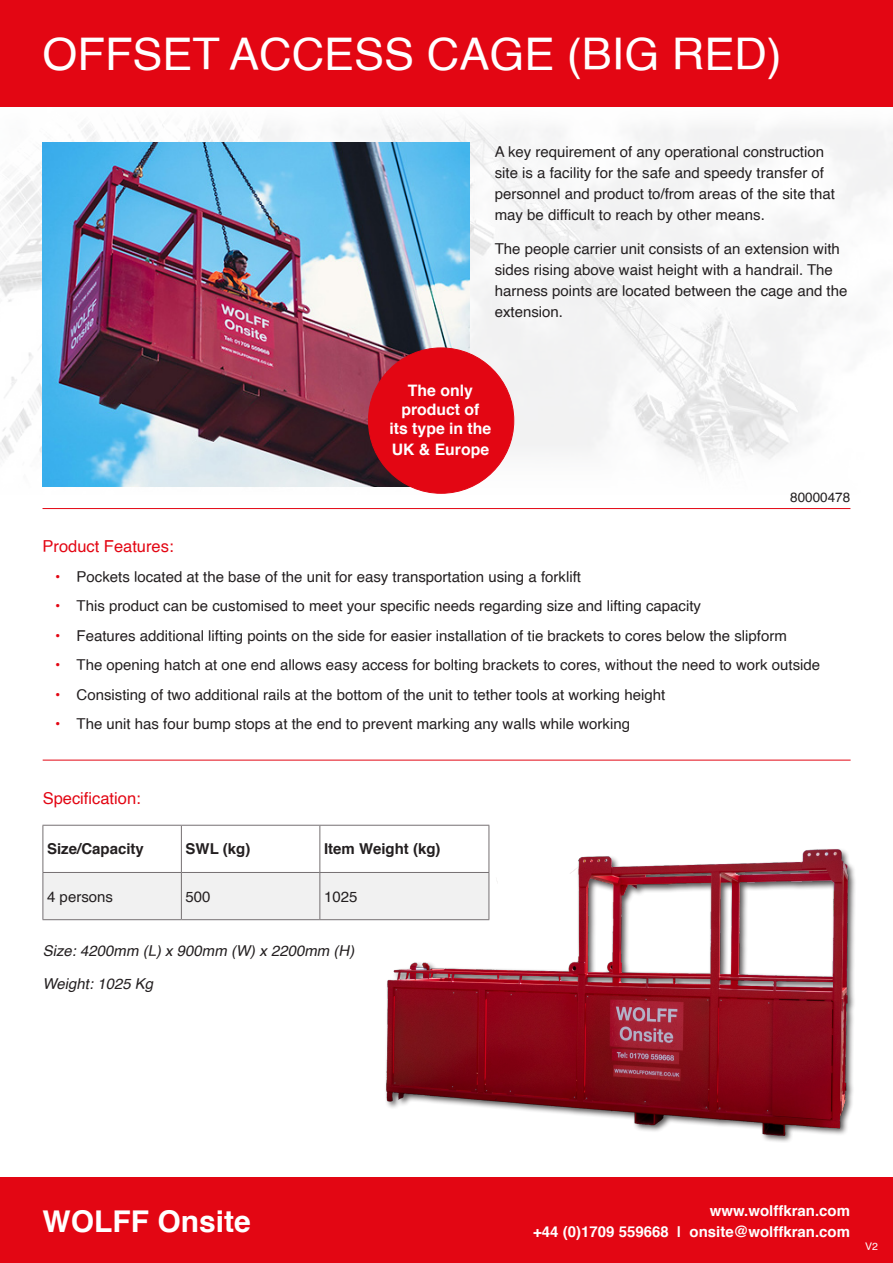
<style>
.page{position:relative;width:893px;height:1263px;background:#fff}
.page>*{position:absolute;margin:0;border:0;box-sizing:border-box;transform-origin:0 0}
.t1{font:45px "Helvetica";color:#fff}
.t2{font:700 30px "Helvetica";color:#fff}
.t3{font:16.5px "Helvetica";color:#e30613}
.t4{font:700 15.75px "Helvetica";color:#fff}
.t5{font:15px/21px "Helvetica";color:#231f20}
.t6{font:700 15px "Helvetica";color:#fff}
.t7{font:italic 15px "Helvetica";color:#231f20}
.t8{font:700 15px "Helvetica";color:#231f20}
.t9{font:13.5px "Helvetica";color:#231f20}
.t10{font:10.5px "Helvetica";color:#fff}
.s1{color:#e30613}
</style>
<div class="page">
<img style="left:0;top:106px;width:893px;height:388px">
<div style="left:0;top:0;width:893px;height:106px;background:#e30613"></div>
<div style="left:0;top:1178px;width:893px;height:85px;background:#e30613"></div>
<img style="left:43px;top:142px;width:426px;height:344px">
<div style="left:44px;top:873px;width:317px;height:46px;background:#f1f1f1"></div>
<hr style="left:43px;top:872px;width:138px;height:1px;background:#757072">
<hr style="left:181px;top:872px;width:139px;height:1px;background:#757072">
<hr style="left:320px;top:872px;width:169px;height:1px;background:#757072">
<hr style="left:43px;top:825px;width:138px;height:1px;background:#757072">
<hr style="left:43px;top:825px;width:1px;height:47px;background:#757072">
<hr style="left:181px;top:825px;width:139px;height:1px;background:#757072">
<hr style="left:181px;top:825px;width:1px;height:47px;background:#757072">
<hr style="left:320px;top:825px;width:169px;height:1px;background:#757072">
<hr style="left:319px;top:825px;width:1px;height:47px;background:#757072">
<hr style="left:489px;top:825px;width:1px;height:47px;background:#757072">
<hr style="left:43px;top:873px;width:1px;height:46px;background:#757072">
<hr style="left:181px;top:873px;width:1px;height:46px;background:#757072">
<hr style="left:319px;top:873px;width:1px;height:46px;background:#757072">
<hr style="left:43px;top:919px;width:138px;height:1px;background:#757072">
<hr style="left:181px;top:919px;width:139px;height:1px;background:#757072">
<hr style="left:320px;top:919px;width:169px;height:1px;background:#757072">
<img style="left:361px;top:842px;width:489px;height:300px">
<div style="left:368px;top:348px;width:146px;height:145px;background:#e30613;border-radius:50%"></div>
<hr style="left:43px;top:508px;width:807px;height:1px;background:#e30613">
<hr style="left:43px;top:760px;width:808px;height:1px;background:#e30613">
<p class="t1" style="left:43px;top:20px;width:741px">OFFSET ACCESS CAGE (BIG RED)</p>
<p class="t5" style="left:495px;top:142px;width:342px">A key requirement of any operational construction site is a facility for the safe and speedy transfer of personnel and product to/from areas of the site that may be difficult to reach by other means.</p>
<p class="t5" style="left:495px;top:238px;width:354px">The people carrier unit consists of an extension with sides rising above waist height with a handrail. The harness points are located between the cage and the extension.</p>
<p class="t4" style="left:408px;top:378px;width:66px">The only</p>
<p class="t4" style="left:401px;top:397px;width:80px">product of</p>
<p class="t4" style="left:389px;top:416px;width:103px">its type in the</p>
<p class="t4" style="left:392px;top:437px;width:99px">UK &amp; Europe</p>
<p class="t9" style="left:790px;top:486px;width:62px">80000478</p>
<p class="t3" style="left:43px;top:533px;width:133px">Product Features:</p>
<p class="t5" style="left:55px;top:566px;width:527px"><span class="s1">•</span> Pockets located at the base of the unit for easy transportation using a forklift</p>
<p class="t5" style="left:55px;top:596px;width:647px"><span class="s1">•</span> This product can be customised to meet your specific needs regarding size and lifting capacity</p>
<p class="t5" style="left:55px;top:625px;width:733px"><span class="s1">•</span> Features additional lifting points on the side for easier installation of tie brackets to cores below the slipform</p>
<p class="t5" style="left:55px;top:655px;width:766px"><span class="s1">•</span> The opening hatch at one end allows easy access for bolting brackets to cores, without the need to work outside</p>
<p class="t5" style="left:55px;top:684px;width:611px"><span class="s1">•</span> Consisting of two additional rails at the bottom of the unit to tether tools at working height</p>
<p class="t5" style="left:55px;top:714px;width:576px"><span class="s1">•</span> The unit has four bump stops at the end to prevent marking any walls while working</p>
<p class="t3" style="left:43px;top:785px;width:100px">Specification:</p>
<p class="t8" style="left:47px;top:837px;width:98px">Size/Capacity</p>
<p class="t8" style="left:186px;top:837px;width:66px">SWL (kg)</p>
<p class="t8" style="left:324px;top:837px;width:118px">Item Weight (kg)</p>
<p class="t5" style="left:47px;top:886px;width:67px">4 persons</p>
<p class="t5" style="left:186px;top:886px;width:27px">500</p>
<p class="t5" style="left:324px;top:886px;width:35px">1025</p>
<p class="t7" style="left:43px;top:939px;width:317px">Size:4200mm (L)x900mm (W)x2200mm (H)</p>
<p class="t7" style="left:43px;top:972px;width:116px">Weight:1025 Kg</p>
<p class="t2" style="left:43px;top:1197px;width:210px">WOLFF Onsite</p>
<p class="t6" style="left:710px;top:1198px;width:142px">www.wolffkran.com</p>
<p class="t6" style="left:533px;top:1219px;width:318px">+44 (0)1709 559668 | onsite@wolffkran.com</p>
<p class="t10" style="left:865px;top:1238px;width:14px">V2</p>
</div>
